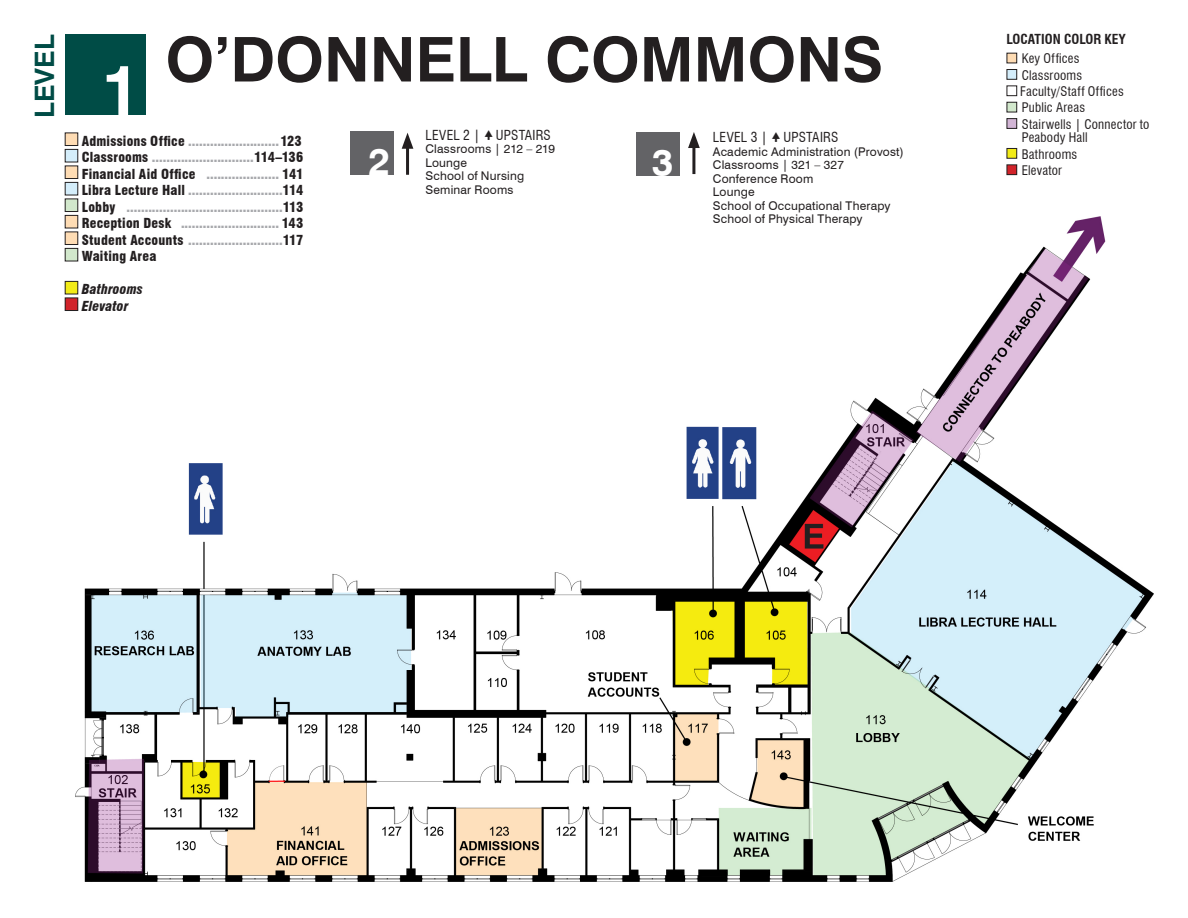
<style>
.page{position:relative;width:1188px;height:918px;background:#fff}
.page>*{position:absolute;margin:0;border:0;box-sizing:border-box;transform-origin:0 0}
.t1{font:700 70.35px "Swiss 721 BT";color:#fff}
.t2{font:700 61.8px "Swiss 721 BT";color:#231f20}
.t3{font:700 38.1px "Swiss 721 BT";color:#fff}
.t4{font:700 26.85px "Swiss 721 BT";color:#004c46}
.t5{font:900 condensed 13.5px "Swiss 721 BT";letter-spacing:.015em;color:#a8a9ad}
.t6{font:900 condensed 13.5px "Swiss 721 BT";letter-spacing:.015em;color:#231f20}
.t7{font:condensed 13.5px "Swiss 721 BT";letter-spacing:.015em;color:#231f20}
.t8{font:italic 900 condensed 13.5px "Swiss 721 BT";letter-spacing:.005em;color:#231f20}
.t9{font:700 condensed 13.5px "Swiss 721 BT";color:#231f20}
.t10{font:condensed 12.9px "Swiss 721 BT";letter-spacing:.015em;color:#231f20}
.t11{font:12px "Swiss 721 BT";letter-spacing:.015em;color:#231f20}
.s1{color:#231f20}
.s2{color:#a8a9ad}
</style>
<div class="page">
<img style="left:76px;top:216px;width:1077px;height:666px">
<div style="left:636px;top:132px;width:44px;height:44px;background:#636366"></div>
<div style="left:65px;top:34px;width:81px;height:81px;background:#004c46"></div>
<div style="left:65px;top:133px;width:13px;height:13px;background:#fedcb4"></div>
<div style="left:65px;top:133px;width:13px;height:13px;border:1px solid #231f20"></div>
<div style="left:65px;top:149px;width:13px;height:13px;background:#d4edfa"></div>
<div style="left:65px;top:149px;width:13px;height:13px;border:1px solid #231f20"></div>
<div style="left:65px;top:166px;width:13px;height:13px;background:#fedcb4"></div>
<div style="left:65px;top:166px;width:13px;height:13px;border:1px solid #231f20"></div>
<div style="left:65px;top:182px;width:13px;height:13px;background:#d4edfa"></div>
<div style="left:65px;top:182px;width:13px;height:13px;border:1px solid #231f20"></div>
<div style="left:65px;top:199px;width:13px;height:13px;background:#d2e8cc"></div>
<div style="left:65px;top:199px;width:13px;height:13px;border:1px solid #231f20"></div>
<div style="left:65px;top:215px;width:13px;height:13px;background:#fedcb4"></div>
<div style="left:65px;top:215px;width:13px;height:13px;border:1px solid #231f20"></div>
<div style="left:65px;top:232px;width:13px;height:13px;background:#fedcb4"></div>
<div style="left:65px;top:232px;width:13px;height:13px;border:1px solid #231f20"></div>
<div style="left:65px;top:248px;width:13px;height:13px;background:#d2e8cc"></div>
<div style="left:65px;top:248px;width:13px;height:13px;border:1px solid #231f20"></div>
<div style="left:65px;top:281px;width:13px;height:13px;background:#f2eb17"></div>
<div style="left:65px;top:281px;width:13px;height:13px;border:1px solid #231f20"></div>
<div style="left:65px;top:298px;width:13px;height:13px;background:#d1232a"></div>
<div style="left:65px;top:298px;width:13px;height:13px;border:1px solid #231f20"></div>
<div style="left:1007px;top:53px;width:10px;height:10px;background:#fedcb4"></div>
<div style="left:1007px;top:53px;width:10px;height:10px;border:1px solid #231f20"></div>
<div style="left:1007px;top:70px;width:10px;height:9px;background:#d4edfa"></div>
<div style="left:1007px;top:69px;width:10px;height:11px;border:1px solid #231f20"></div>
<div style="left:1007px;top:85px;width:10px;height:11px;border:1px solid #231f20"></div>
<div style="left:1007px;top:102px;width:10px;height:10px;background:#d2e8cc"></div>
<div style="left:1007px;top:102px;width:10px;height:10px;border:1px solid #231f20"></div>
<div style="left:1007px;top:119px;width:10px;height:9px;background:#d2b5d5"></div>
<div style="left:1007px;top:118px;width:10px;height:11px;border:1px solid #231f20"></div>
<div style="left:1007px;top:148px;width:10px;height:10px;background:#f2eb17"></div>
<div style="left:1007px;top:148px;width:10px;height:11px;border:1px solid #231f20"></div>
<div style="left:1007px;top:165px;width:10px;height:10px;background:#d1232a"></div>
<div style="left:1007px;top:164px;width:10px;height:11px;border:1px solid #231f20"></div>
<hr style="left:692px;top:142px;width:3px;height:32px;background:#231f20">
<svg style="left:688px;top:132px;width:12px;height:16px"></svg>
<div style="left:350px;top:132px;width:44px;height:43px;background:#636366"></div>
<hr style="left:406px;top:143px;width:3px;height:32px;background:#231f20">
<svg style="left:402px;top:133px;width:11px;height:16px"></svg>
<p class="t4" style="left:28px;top:118px;width:84px;rotate:-90deg">LEVEL</p>
<p class="t1" style="left:101px;top:48px;width:41px">1</p>
<p class="t2" style="left:166px;top:22px;width:719px">O’DONNELL COMMONS</p>
<p class="t5" style="left:82px;top:133px;width:222px"><span class="s1">Admissions Office</span> .........................<span class="s1">123</span></p>
<p class="t5" style="left:82px;top:149px;width:223px"><span class="s1">Classrooms</span> ............................<span class="s1">114–136</span></p>
<p class="t6" style="left:82px;top:166px;width:223px">Financial Aid Office <span class="s2">....................</span> 141</p>
<p class="t5" style="left:82px;top:182px;width:223px"><span class="s1">Libra Lecture Hall</span> ..........................<span class="s1">114</span></p>
<p class="t5" style="left:82px;top:199px;width:223px"><span class="s1">Lobby</span> ...........................................<span class="s1">113</span></p>
<p class="t5" style="left:82px;top:215px;width:223px"><span class="s1">Reception Desk</span> ........................... <span class="s1">143</span></p>
<p class="t5" style="left:82px;top:232px;width:223px"><span class="s1">Student Accounts</span> ..........................<span class="s1">117</span></p>
<p class="t6" style="left:82px;top:248px;width:72px">Waiting Area.</p>
<p class="t8" style="left:82px;top:281px;width:63px">Bathrooms</p>
<p class="t8" style="left:82px;top:298px;width:48px">Elevator</p>
<p class="t3" style="left:369px;top:139px;width:23px">2</p>
<p class="t7" style="left:425px;top:127px;width:127px">LEVEL 2 | UPSTAIRS</p>
<p class="t11" style="left:425px;top:142px;width:131px">Classrooms | 212 – 219</p>
<p class="t11" style="left:425px;top:155px;width:43px">Lounge</p>
<p class="t11" style="left:425px;top:169px;width:100px">School of Nursing</p>
<p class="t11" style="left:425px;top:182px;width:90px">Seminar Rooms</p>
<p class="t3" style="left:652px;top:139px;width:23px">3</p>
<p class="t7" style="left:713px;top:129px;width:127px">LEVEL 3 | UPSTAIRS</p>
<p class="t11" style="left:713px;top:144px;width:192px">Academic Administration (Provost)</p>
<p class="t11" style="left:713px;top:158px;width:133px">Classrooms | 321 – 327</p>
<p class="t11" style="left:713px;top:171px;width:102px">Conference Room</p>
<p class="t11" style="left:713px;top:185px;width:43px">Lounge</p>
<p class="t11" style="left:713px;top:198px;width:179px">School of Occupational Therapy</p>
<p class="t11" style="left:713px;top:212px;width:151px">School of Physical Therapy</p>
<p class="t9" style="left:1007px;top:31px;width:121px">LOCATION COLOR KEY</p>
<p class="t10" style="left:1022px;top:51px;width:59px">Key Offices</p>
<p class="t10" style="left:1022px;top:67px;width:62px">Classrooms</p>
<p class="t10" style="left:1020px;top:84px;width:105px">Faculty/Staff Offices</p>
<p class="t10" style="left:1022px;top:100px;width:65px">Public Areas</p>
<p class="t10" style="left:1022px;top:116px;width:129px">Stairwells | Connector to</p>
<p class="t10" style="left:1022px;top:130px;width:68px">Peabody Hall</p>
<p class="t10" style="left:1022px;top:146px;width:57px">Bathrooms</p>
<p class="t10" style="left:1022px;top:163px;width:42px">Elevator</p>
</div>
